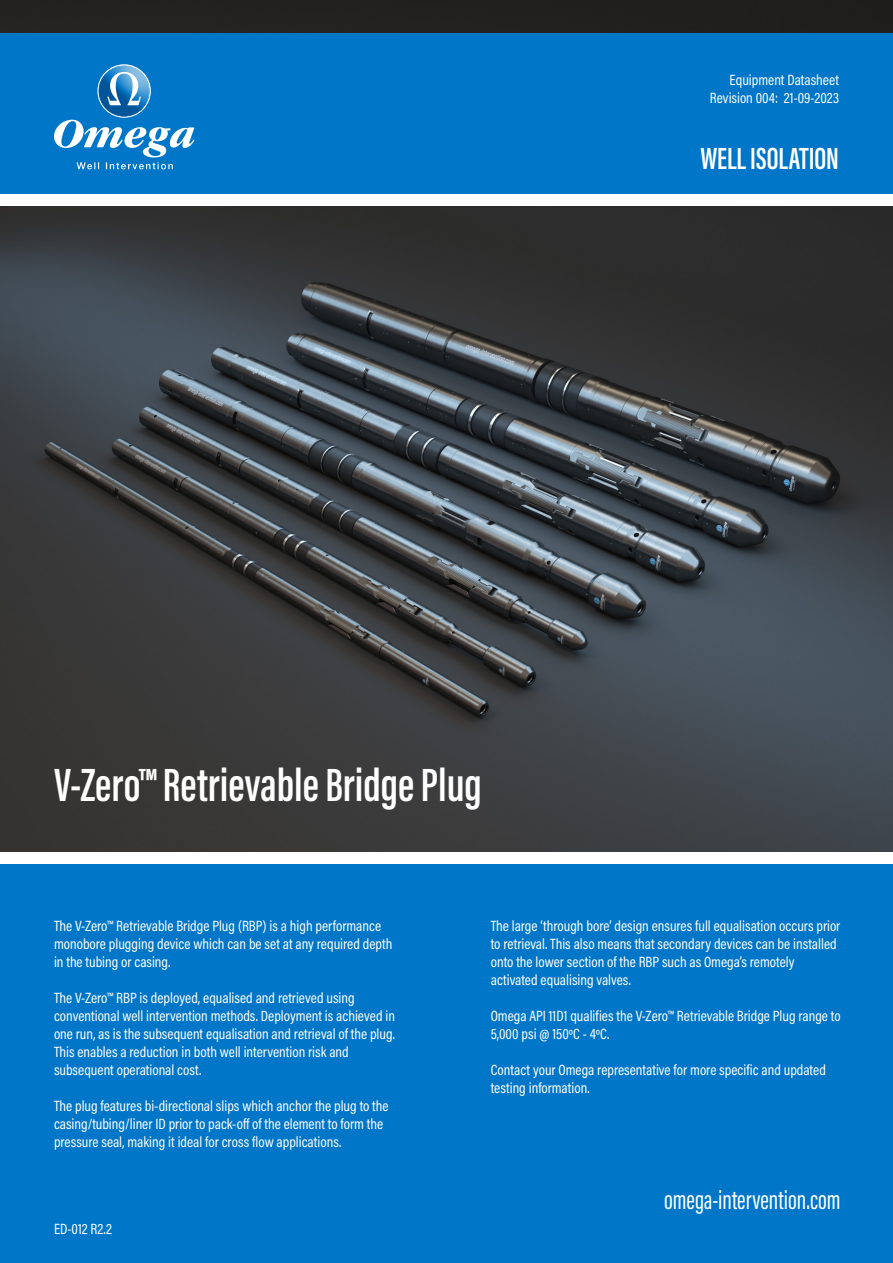
<style>
.page{position:relative;width:893px;height:1263px;background:#fff}
.page>*{position:absolute;margin:0;border:0;box-sizing:border-box;transform-origin:0 0}
.t1{font:600 48px "Acumin Pro Extra Cond";color:#fff}
.t2{font:600 31.5px "Acumin Pro Extra Cond";color:#fff}
.t3{font:27px "Acumin Pro Extra Cond";color:#fff}
.t4{font:15px/18px "Acumin Pro Cond";color:#fff}
</style>
<div class="page">
<img style="left:0;top:0;width:893px;height:852px">
<div style="left:0;top:33px;width:893px;height:162px;background:#0076c8"></div>
<div style="left:0;top:195px;width:893px;height:11px;background:#fff"></div>
<div style="left:0;top:855px;width:893px;height:408px;background:#0076c8"></div>
<div style="left:0;top:853px;width:893px;height:11px;background:#fff"></div>
<div style="left:96px;top:63px;width:57px;height:57px;border:2px solid #0076c8;border-radius:50%"></div>
<div style="left:98px;top:65px;width:53px;height:53px;background:#156781;opacity:.47"></div>
<svg style="left:107px;top:72px;width:34px;height:33px"></svg>
<svg style="left:54px;top:120px;width:140px;height:49px"></svg>
<p class="t4" style="left:730px;top:71px;width:111px">Equipment Datasheet</p>
<p class="t4" style="left:710px;top:89px;width:131px">Revision 004: 21-09-2023</p>
<p class="t2" style="left:700px;top:139px;width:140px">WELL ISOLATION</p>
<p class="t1" style="left:54px;top:755px;width:429px">V-Zero™ Retrievable Bridge Plug</p>
<p class="t4" style="left:54px;top:916px;width:340px">The V-Zero™ Retrievable Bridge Plug (RBP) is a high performance monobore plugging device which can be set at any required depth in the tubing or casing.</p>
<p class="t4" style="left:54px;top:988px;width:342px">The V-Zero™ RBP is deployed, equalised and retrieved using conventional well intervention methods. Deployment is achieved in one run, as is the subsequent equalisation and retrieval of the plug.</p>
<p class="t4" style="left:54px;top:1042px;width:296px">This enables a reduction in both well intervention risk and subsequent operational cost.</p>
<p class="t4" style="left:54px;top:1096px;width:336px">The plug features bi-directional slips which anchor the plug to the casing/tubing/liner ID prior to pack-off of the element to form the pressure seal, making it ideal for cross flow applications.</p>
<p class="t4" style="left:54px;top:1219px;width:60px">ED-012 R2.2</p>
<p class="t4" style="left:491px;top:916px;width:351px">The large ‘through bore’ design ensures full equalisation occurs prior to retrieval. This also means that secondary devices can be installed onto the lower section of the RBP such as Omega’s remotely</p>
<p class="t4" style="left:491px;top:970px;width:142px">activated equalising valves.</p>
<p class="t4" style="left:491px;top:1006px;width:351px">Omega API 11D1 qualifies the V-Zero™ Retrievable Bridge Plug range to<br>5,000 psi @ 150ºC - 4ºC.</p>
<p class="t4" style="left:491px;top:1060px;width:337px">Contact your Omega representative for more specific and updated testing information.</p>
<p class="t3" style="left:664px;top:1184px;width:178px">omega-intervention.com</p>
</div>
